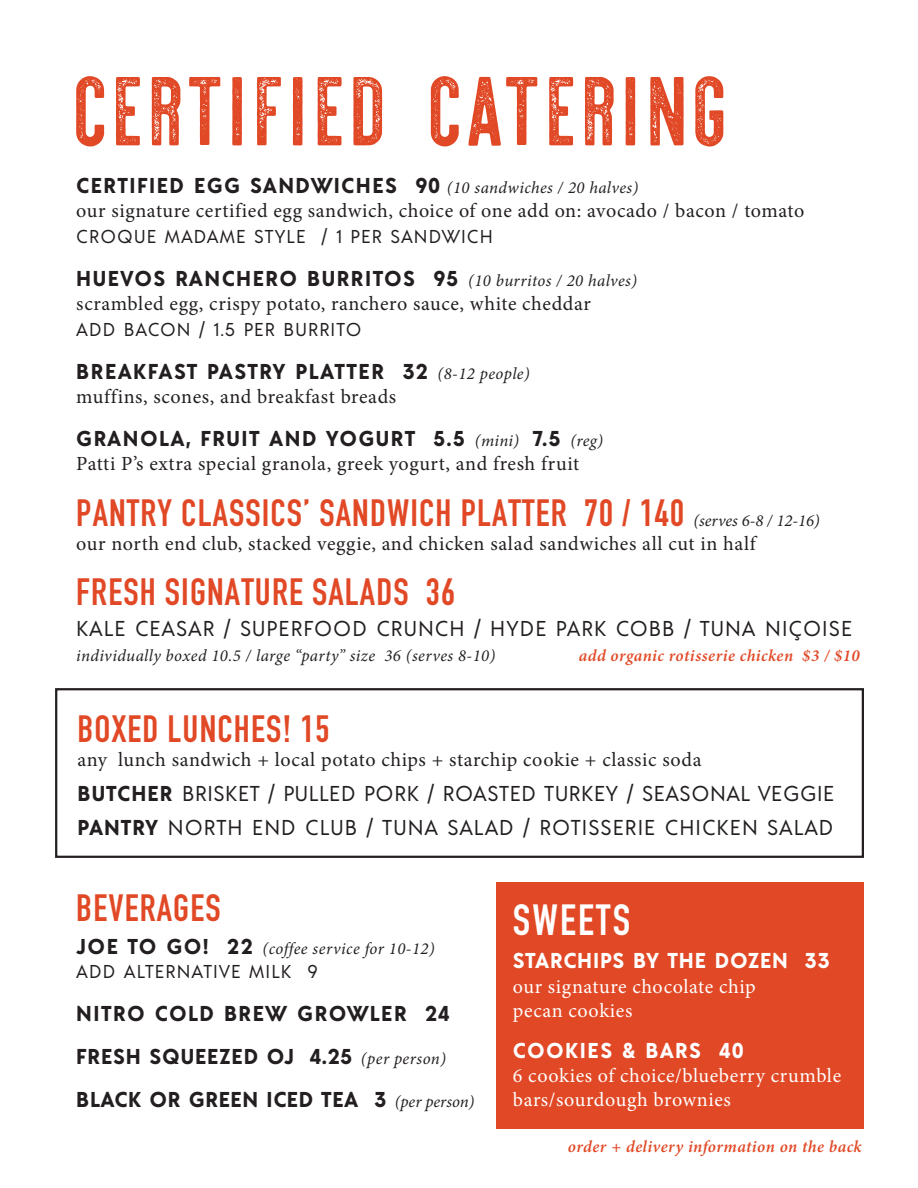
<style>
.page{position:relative;width:918px;height:1188px;background:#fff}
.page>*{position:absolute;margin:0;border:0;box-sizing:border-box;transform-origin:0 0}
.t1{font:108.45px "Holtzman Textured";letter-spacing:.04em;color:#e14825}
.t2{font:700 43.05px "DIN Condensed";letter-spacing:.05em;color:#fff}
.t3{font:700 37.5px "DIN Condensed";letter-spacing:.03em;color:#e14825}
.t4{font:700 21.45px "Acre";letter-spacing:.06em;color:#231f20}
.t5{font:21.45px "Acre";letter-spacing:.04em;color:#231f20}
.t6{font:700 21.45px "Acre";letter-spacing:.03em;color:#231f20}
.t7{font:700 21.45px "Acre";letter-spacing:.04em;color:#231f20}
.t8{font:700 21.45px "Acre";letter-spacing:.04em;color:#fff}
.t9{font:700 21.45px "Acre";letter-spacing:.065em;color:#fff}
.t10{font:20.1px "Minion Pro";letter-spacing:.03em;color:#231f20}
.t11{font:20.1px "Minion Pro";letter-spacing:.03em;color:#fff}
.t12{font:18.6px "Acre";letter-spacing:.06em;color:#231f20}
.t13{font:italic 16.8px "Minion Pro";letter-spacing:.025em;color:#231f20}
.t14{font:italic 600 16.8px "Minion Pro";letter-spacing:.025em;color:#e14825}
.t15{font:italic 16.8px "Minion Pro";color:#231f20}
.s1{font-family:"Minion Pro";font-weight:400;font-style:italic;font-size:16.8px}
.s2{font-weight:700}
.s3{font-family:"Acre";font-weight:700;font-style:normal;font-size:21.45px}
</style>
<div class="page">
<div style="left:55px;top:688px;width:809px;height:170px;border:2px solid #231f20"></div>
<div style="left:496px;top:882px;width:367px;height:247px;background:#e14825"></div>
<p class="t1" style="left:76px;top:55px;width:656px">CERTIFIED CATERING</p>
<p class="t4" style="left:76px;top:170px;width:563px">CERTIFIED EGG SANDWICHES 90 <span class="s1">(10 sandwiches / 20 halves)</span></p>
<p class="t10" style="left:76px;top:197px;width:730px">our signature certified egg sandwich, choice of one add on: avocado / bacon / tomato</p>
<p class="t12" style="left:76px;top:224px;width:418px">CROQUE MADAME STYLE / 1 PER SANDWICH</p>
<p class="t4" style="left:76px;top:263px;width:562px">HUEVOS RANCHERO BURRITOS 95 <span class="s1">(10 burritos / 20 halves)</span></p>
<p class="t10" style="left:76px;top:290px;width:516px">scrambled egg, crispy potato, ranchero sauce, white cheddar</p>
<p class="t12" style="left:76px;top:316px;width:287px">ADD BACON / 1.5 PER BURRITO</p>
<p class="t4" style="left:76px;top:356px;width:455px">BREAKFAST PASTRY PLATTER 32 <span class="s1">(8-12 people)</span></p>
<p class="t10" style="left:76px;top:383px;width:321px">muffins, scones, and breakfast breads</p>
<p class="t4" style="left:76px;top:423px;width:528px">GRANOLA, FRUIT AND YOGURT 5.5 <span class="s1">(mini)</span> 7.5 <span class="s1">(reg)</span></p>
<p class="t10" style="left:76px;top:451px;width:504px">Patti P’s extra special granola, greek yogurt, and fresh fruit</p>
<p class="t3" style="left:76px;top:487px;width:609px">PANTRY CLASSICS’ SANDWICH PLATTER 70 / 140</p>
<p class="t15" style="left:694px;top:509px;width:128px">(serves 6-8 / 12-16)</p>
<p class="t10" style="left:76px;top:530px;width:681px">our north end club, stacked veggie, and chicken salad sandwiches all cut in half</p>
<p class="t3" style="left:76px;top:567px;width:380px">FRESH SIGNATURE SALADS 36</p>
<p class="t5" style="left:76px;top:614px;width:777px">KALE CEASAR / SUPERFOOD CRUNCH / HYDE PARK COBB / TUNA NIÇOISE</p>
<p class="t13" style="left:76px;top:644px;width:421px">individually boxed 10.5 / large “party” size 36 (serves 8-10)</p>
<p class="t14" style="left:579px;top:644px;width:283px">add organic rotisserie chicken $3 / $10</p>
<p class="t3" style="left:78px;top:703px;width:254px">BOXED LUNCHES! 15</p>
<p class="t10" style="left:78px;top:746px;width:626px">any lunch sandwich + local potato chips + starchip cookie + classic soda</p>
<p class="t5" style="left:78px;top:778px;width:758px"><span class="s2">BUTCHER</span> BRISKET / PULLED PORK / ROASTED TURKEY / SEASONAL VEGGIE</p>
<p class="t5" style="left:78px;top:813px;width:757px"><span class="s2">PANTRY</span> NORTH END CLUB / TUNA SALAD / ROTISSERIE CHICKEN SALAD</p>
<p class="t3" style="left:76px;top:883px;width:146px">BEVERAGES</p>
<p class="t13" style="left:76px;top:937px;width:360px"><span class="s3">JOE TO GO! 22</span> (coffee service for 10-12)</p>
<p class="t12" style="left:76px;top:959px;width:242px">ADD ALTERNATIVE MILK 9</p>
<p class="t4" style="left:76px;top:999px;width:375px">NITRO COLD BREW GROWLER 24</p>
<p class="t7" style="left:76px;top:1042px;width:371px">FRESH SQUEEZED OJ 4.25 <span class="s1">(per person)</span></p>
<p class="t6" style="left:76px;top:1085px;width:400px">BLACK OR GREEN ICED TEA 3 <span class="s1">(per person)</span></p>
<p class="t2" style="left:513px;top:891px;width:119px">SWEETS</p>
<p class="t8" style="left:513px;top:946px;width:318px">STARCHIPS BY THE DOZEN 33</p>
<p class="t11" style="left:513px;top:973px;width:244px">our signature chocolate chip</p>
<p class="t11" style="left:513px;top:997px;width:121px">pecan cookies</p>
<p class="t9" style="left:513px;top:1035px;width:233px">COOKIES &amp; BARS 40</p>
<p class="t11" style="left:513px;top:1062px;width:330px">6 cookies of choice/blueberry crumble</p>
<p class="t11" style="left:513px;top:1086px;width:220px">bars/sourdough brownies</p>
<p class="t14" style="left:568px;top:1135px;width:295px">order + delivery information on the back</p>
</div>
